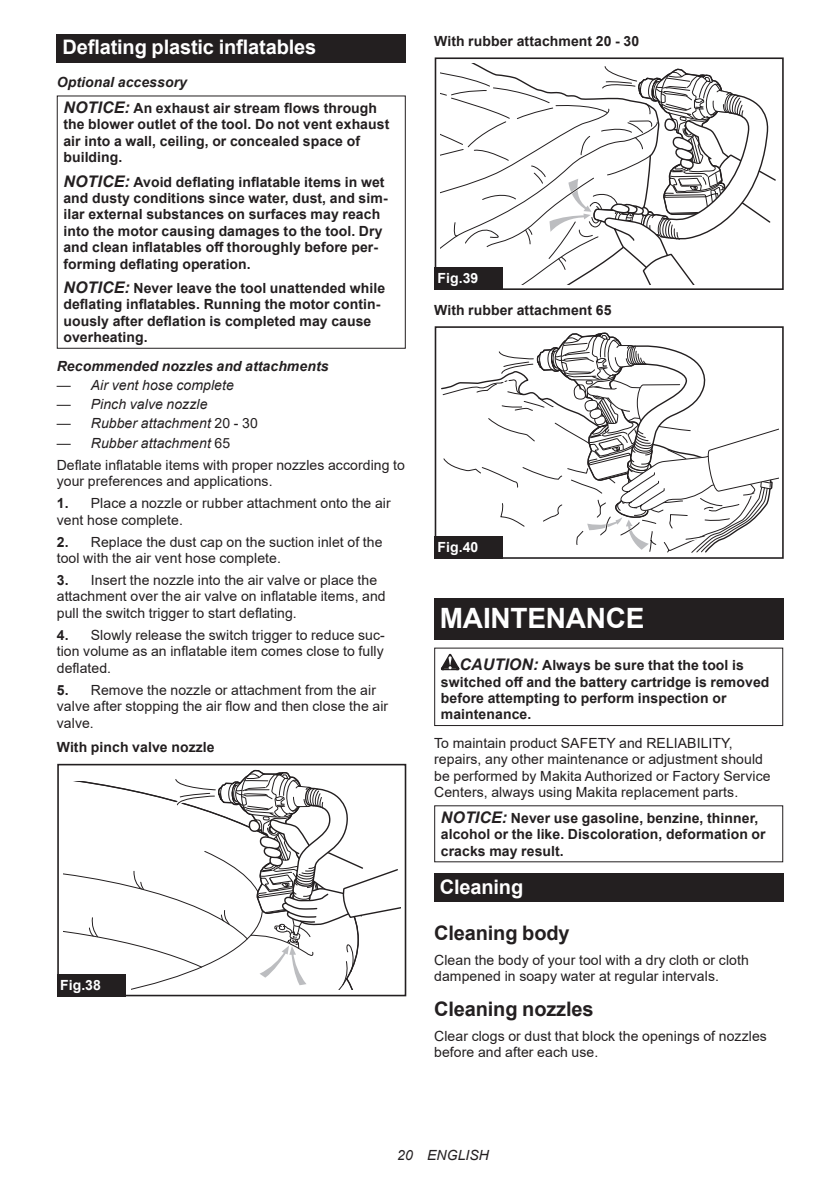
<style>
.page{position:relative;width:840px;height:1191px;background:#fff}
.page>*{position:absolute;margin:0;border:0;box-sizing:border-box;transform-origin:0 0}
.t1{font:700 28px "Arial";letter-spacing:-.01em;color:#fff}
.t2{font:700 20px "Arial";letter-spacing:-.01em;color:#fff}
.t3{font:700 20px "Arial";letter-spacing:-.01em;color:#231f20}
.t4{font:14px/16.4px "Arial";letter-spacing:.005em;color:#231f20}
.t5{font:700 14px/16.4px "Arial";letter-spacing:.005em;color:#231f20}
.t6{font:italic 14px "Arial";letter-spacing:.005em;color:#231f20}
.t7{font:italic 700 14px "Arial";letter-spacing:.005em;color:#231f20}
.t8{font:700 14px "Arial";letter-spacing:.005em;color:#fff}
.s1{font-style:italic}
.s2{font-style:italic;font-size:16px}
.s3{font-style:normal}
.s4{font-weight:700}
</style>
<div class="page">
<div style="left:57px;top:34px;width:348px;height:29px;background:#231f20"></div>
<div style="left:57px;top:95px;width:348px;height:254px;border:1px solid #231f20"></div>
<svg style="left:64px;top:769px;width:336px;height:221px"></svg>
<div style="left:57px;top:968px;width:74px;height:28px;background:#fff"></div>
<div style="left:57px;top:764px;width:349px;height:232px;border:2px solid #231f20"></div>
<div style="left:57px;top:973px;width:68px;height:23px;background:#231f20"></div>
<svg style="left:440px;top:65px;width:336px;height:219px"></svg>
<div style="left:434px;top:262px;width:74px;height:28px;background:#fff"></div>
<div style="left:434px;top:57px;width:349px;height:233px;border:2px solid #231f20"></div>
<div style="left:434px;top:267px;width:68px;height:23px;background:#231f20"></div>
<svg style="left:441px;top:332px;width:336px;height:221px"></svg>
<div style="left:434px;top:530px;width:74px;height:29px;background:#fff"></div>
<div style="left:434px;top:326px;width:349px;height:233px;border:2px solid #231f20"></div>
<div style="left:434px;top:536px;width:68px;height:23px;background:#231f20"></div>
<div style="left:434px;top:598px;width:348px;height:41px;background:#231f20"></div>
<svg style="left:440px;top:654px;width:19px;height:16px"></svg>
<div style="left:434px;top:647px;width:348px;height:79px;border:1px solid #231f20"></div>
<div style="left:434px;top:873px;width:348px;height:29px;background:#231f20"></div>
<h2 class="t2" style="left:62px;top:33px;width:255px">Deflating plastic inflatables</h2>
<p class="t5" style="left:63px;top:70px;width:315px;line-height:25.6px;text-indent:-7px"><span class="s1">Optional accessory<br></span><span class="s2">NOTICE:</span> An exhaust air stream flows through</p>
<p class="t5" style="left:63px;top:116px;width:327px">the blower outlet of the tool. Do not vent exhaust air into a wall, ceiling, or concealed space of building.</p>
<p class="t5" style="left:63px;top:174px;width:325px"><span class="s2">NOTICE:</span> Avoid deflating inflatable items in wet and dusty conditions since water, dust, and sim&shy;ilar external substances on surfaces may reach into the motor causing damages to the tool. Dry and clean inflatables off thoroughly before per&shy;forming deflating operation.</p>
<p class="t5" style="left:63px;top:280px;width:323px"><span class="s2">NOTICE:</span> Never leave the tool unattended while deflating inflatables. Running the motor contin&shy;uously after deflation is completed may cause overheating.</p>
<p class="t7" style="left:57px;top:356px;width:273px">Recommended nozzles and attachments</p>
<p class="t6" style="left:57px;top:376px;width:178px"><span class="s3">—</span> Air vent hose complete</p>
<p class="t6" style="left:57px;top:395px;width:152px"><span class="s3">—</span> Pinch valve nozzle</p>
<p class="t6" style="left:57px;top:414px;width:202px"><span class="s3">—</span> Rubber attachment <span class="s3">20 - 30</span></p>
<p class="t4" style="left:57px;top:432px;width:349px;line-height:22px">— <span class="s1">Rubber attachment</span> 65<br>Deflate inflatable items with proper nozzles according to</p>
<p class="t4" style="left:57px;top:473px;width:217px">your preferences and applications.</p>
<p class="t4" style="left:57px;top:495px;width:335px"><span class="s4">1.</span> Place a nozzle or rubber attachment onto the air vent hose complete.</p>
<p class="t4" style="left:57px;top:533px;width:327px"><span class="s4">2.</span> Replace the dust cap on the suction inlet of the tool with the air vent hose complete.</p>
<p class="t4" style="left:57px;top:572px;width:330px"><span class="s4">3.</span> Insert the nozzle into the air valve or place the attachment over the air valve on inflatable items, and pull the switch trigger to start deflating.</p>
<p class="t4" style="left:57px;top:626px;width:329px;text-align:justify"><span class="s4">4.</span> Slowly release the switch trigger to reduce suc&shy;tion volume as an inflatable item comes close to fully deflated.</p>
<p class="t4" style="left:57px;top:681px;width:333px"><span class="s4">5.</span> Remove the nozzle or attachment from the air valve after stopping the air flow and then close the air valve.</p>
<p class="t5" style="left:57px;top:739px;width:159px">With pinch valve nozzle</p>
<p class="t8" style="left:60px;top:974px;width:42px">Fig.38</p>
<p class="t5" style="left:434px;top:33px;width:206px">With rubber attachment 20 - 30</p>
<p class="t8" style="left:437px;top:268px;width:42px">Fig.39</p>
<p class="t5" style="left:434px;top:302px;width:179px">With rubber attachment 65</p>
<p class="t8" style="left:437px;top:537px;width:42px">Fig.40</p>
<h1 class="t1" style="left:439px;top:598px;width:206px">MAINTENANCE</h1>
<p class="t5" style="left:440px;top:657px;width:330px;text-indent:19px"><span class="s2">CAUTION:</span> Always be sure that the tool is switched off and the battery cartridge is removed before attempting to perform inspection or maintenance.</p>
<p class="t4" style="left:434px;top:735px;width:338px">To maintain product SAFETY and RELIABILITY, repairs, any other maintenance or adjustment should be performed by Makita Authorized or Factory Service Centers, always using Makita replacement parts.</p>
<p class="t5" style="left:440px;top:810px;width:326px"><span class="s2">NOTICE:</span> Never use gasoline, benzine, thinner, alcohol or the like. Discoloration, deformation or cracks may result.</p>
<h2 class="t2" style="left:439px;top:872px;width:85px">Cleaning</h2>
<h2 class="t3" style="left:434px;top:918px;width:137px">Cleaning body</h2>
<p class="t4" style="left:434px;top:951px;width:316px">Clean the body of your tool with a dry cloth or cloth dampened in soapy water at regular intervals.</p>
<h2 class="t3" style="left:434px;top:994px;width:161px">Cleaning nozzles</h2>
<p class="t4" style="left:434px;top:1027px;width:334px">Clear clogs or dust that block the openings of nozzles before and after each use.</p>
<p class="t6" style="left:397px;top:1146px;width:93px">20 ENGLISH</p>
</div>
